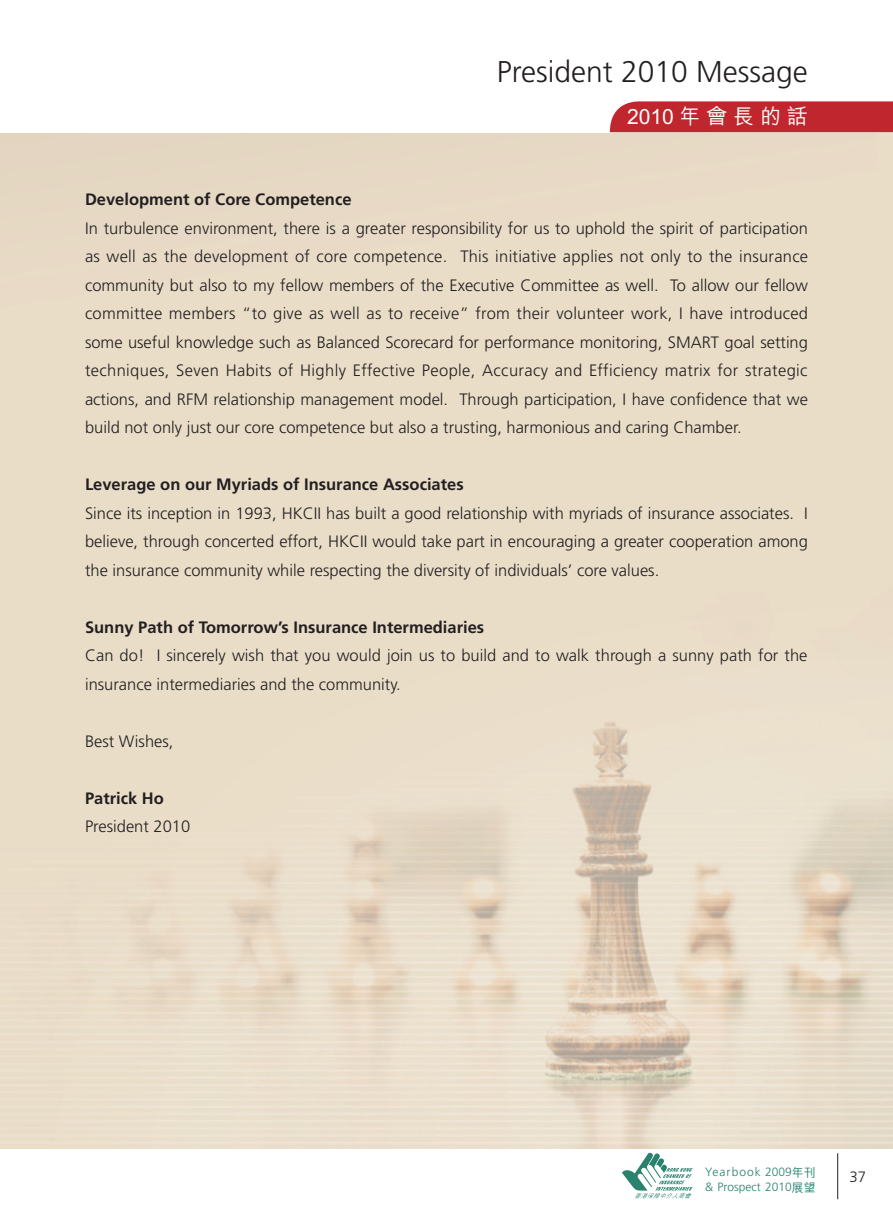
<style>
.page{position:relative;width:893px;height:1212px;background:#fff}
.page>*{position:absolute;margin:0;border:0;box-sizing:border-box;transform-origin:0 0}
.t1{font:300 30px "Frutiger";color:#231f20}
.t2{font:500 21px "M Hei HK";color:#fff}
.t3{font:300 16.5px/28.5px "Frutiger";color:#231f20;text-align:justify}
.t4{font:700 16.5px "Frutiger";color:#231f20}
.t5{font:300 15px "Frutiger";color:#231f20}
.t6{font:300 12px/15px "Frutiger";color:#28826e}
.s1{font-family:"M Hei HK";font-weight:500}
</style>
<div class="page">
<div style="left:610px;top:101px;width:283px;height:31px;background:#c0262d"></div>
<svg style="left:622px;top:1152px;width:71px;height:46px"></svg>
<hr style="left:837px;top:1153px;width:1px;height:46px;background:#231f20">
<h1 class="t1" style="left:497px;top:54px;width:313px">President 2010 Message</h1>
<p class="t2" style="left:627px;top:101px;width:182px">2010 年 會 長 的 話</p>
<p class="t4" style="left:85px;top:190px;width:268px">Development of Core Competence</p>
<p class="t3" style="left:85px;top:214px;width:725px">In turbulence environment, there is a greater responsibility for us to uphold the spirit of participation as well as the development of core competence. This initiative applies not only to the insurance community but also to my fellow members of the Executive Committee as well. To allow our fellow committee members “to give as well as to receive” from their volunteer work, I have introduced some useful knowledge such as Balanced Scorecard for performance monitoring, SMART goal setting techniques, Seven Habits of Highly Effective People, Accuracy and Efficiency matrix for strategic actions, and RFM relationship management model. Through participation, I have confidence that we build not only just our core competence but also a trusting, harmonious and caring Chamber.</p>
<p class="t4" style="left:85px;top:475px;width:380px">Leverage on our Myriads of Insurance Associates</p>
<p class="t3" style="left:85px;top:499px;width:724px">Since its inception in 1993, HKCII has built a good relationship with myriads of insurance associates. I believe, through concerted effort, HKCII would take part in encouraging a greater cooperation among the insurance community while respecting the diversity of individuals’ core values.</p>
<p class="t4" style="left:85px;top:617px;width:401px">Sunny Path of Tomorrow’s Insurance Intermediaries</p>
<p class="t3" style="left:85px;top:642px;width:724px">Can do! I sincerely wish that you would join us to build and to walk through a sunny path for the insurance intermediaries and the community.</p>
<p class="t3" style="left:85px;top:727px;width:90px">Best Wishes,</p>
<p class="t4" style="left:85px;top:788px;width:80px">Patrick Ho</p>
<p class="t3" style="left:85px;top:813px;width:107px">President 2010</p>
<p class="t6" style="left:705px;top:1165px;width:112px">Yearbook 2009<span class="s1">年刊</span>&amp; Prospect 2010<span class="s1">展望</span></p>
<p class="t5" style="left:849px;top:1168px;width:18px">37</p>
</div>
